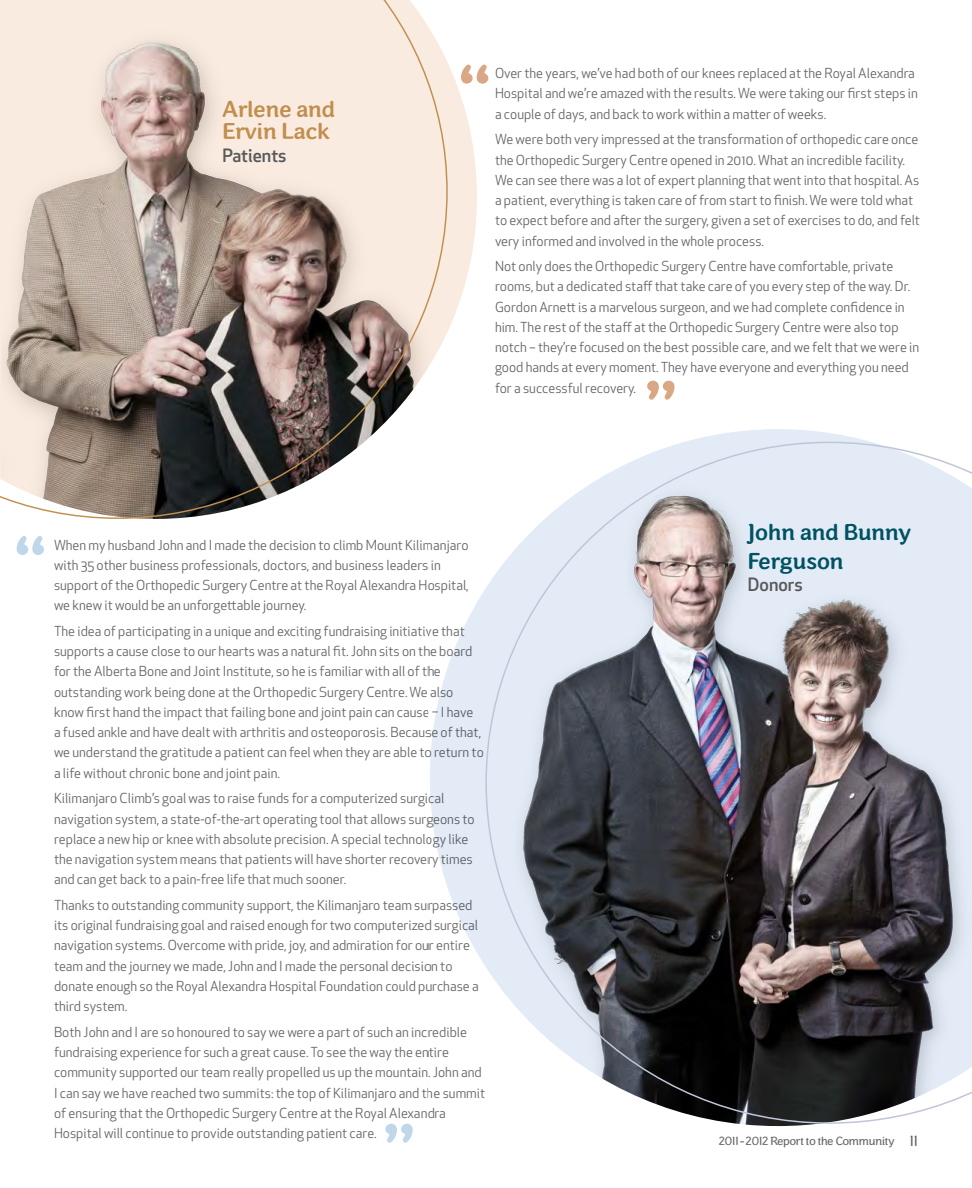
<style>
.page{position:relative;width:972px;height:1188px;background:#fff}
.page>*{position:absolute;margin:0;border:0;box-sizing:border-box;transform-origin:0 0}
.t1{font:86.25px "Oz";color:#daa784}
.t2{font:86.25px "Oz";color:#bfd7ea}
.t3{font:86.25px "Oz";color:#c0d7ea}
.t4{font:500 23.25px/28.3px "Oz";color:#005262}
.t5{font:500 23.25px/22.4px "Oz";color:#c18e4e}
.t6{font:500 18px "Apex New";color:#58595b}
.t7{font:13.5px/20.2px "Apex New";color:#636466}
.t8{font:12px "Oz";letter-spacing:-.005em;color:#636466}
.s1{font-size:15px}
</style>
<div class="page">
<img style="left:448px;top:64px;width:29px;height:266px">
<svg style="left:0;top:0;width:448px;height:519px;background:#c0b2a9"></svg>
<svg style="left:430px;top:429px;width:440px;height:37px"></svg>
<img style="left:430px;top:466px;width:385px;height:660px">
<svg style="left:485px;top:442px;width:487px;height:682px;background:#909097"></svg>
<h2 class="t5" style="left:222px;top:97px;width:114px">Arlene and<br>Ervin Lack</h2>
<h3 class="t6" style="left:222px;top:143px;width:66px">Patients</h3>
<h1 class="t1" style="left:455px;top:45px;width:40px">“</h1>
<p class="t7" style="left:495px;top:63px;width:424px">Over the years, we’ve had both of our knees replaced at the Royal Alexandra<br>Hospital and we’re amazed with the results. We were taking our first steps in a couple of days, and back to work within a matter of weeks.</p>
<p class="t7" style="left:495px;top:129px;width:427px">We were both very impressed at the transformation of orthopedic care once the Orthopedic Surgery Centre opened in 2010. What an incredible facility.<br>We can see there was a lot of expert planning that went into that hospital. As a patient, everything is taken care of from start to finish. We were told what to expect before and after the surgery, given a set of exercises to do, and felt very informed and involved in the whole process.</p>
<p class="t7" style="left:495px;top:256px;width:426px">Not only does the Orthopedic Surgery Centre have comfortable, private rooms, but a dedicated staff that take care of you every step of the way. Dr.<br>Gordon Arnett is a marvelous surgeon, and we had complete confidence in him. The rest of the staff at the Orthopedic Surgery Centre were also top notch – they’re focused on the best possible care, and we felt that we were in good hands at every moment. They have everyone and everything you need for a successful recovery.</p>
<h1 class="t1" style="left:642px;top:361px;width:40px">”</h1>
<h1 class="t2" style="left:11px;top:516px;width:40px">“</h1>
<h2 class="t4" style="left:748px;top:518px;width:165px">John and Bunny<br>Ferguson</h2>
<h3 class="t6" style="left:748px;top:572px;width:57px">Donors</h3>
<p class="t7" style="left:54px;top:535px;width:416px">When my husband John and I made the decision to climb Mount Kilimanjaro with 35 other business professionals, doctors, and business leaders in support of the Orthopedic Surgery Centre at the Royal Alexandra Hospital, we knew it would be an unforgettable journey.</p>
<p class="t7" style="left:54px;top:621px;width:431px">The idea of participating in a unique and exciting fundraising initiative that supports a cause close to our hearts was a natural fit. John sits on the board for the Alberta Bone and Joint Institute, so he is familiar with all of the outstanding work being done at the Orthopedic Surgery Centre. We also know first hand the impact that failing bone and joint pain can cause – I have<br>a fused ankle and have dealt with arthritis and osteoporosis. Because of that, we understand the gratitude a patient can feel when they are able to return to a life without chronic bone and joint pain.</p>
<p class="t7" style="left:54px;top:788px;width:422px">Kilimanjaro Climb’s goal was to raise funds for a computerized surgical navigation system, a state-of-the-art operating tool that allows surgeons to replace a new hip or knee with absolute precision. A special technology like the navigation system means that patients will have shorter recovery times and can get back to a pain-free life that much sooner.</p>
<p class="t7" style="left:54px;top:895px;width:426px">Thanks to outstanding community support, the Kilimanjaro team surpassed its original fundraising goal and raised enough for two computerized surgical navigation systems. Overcome with pride, joy, and admiration for our entire team and the journey we made, John and I made the personal decision to donate enough so the Royal Alexandra Hospital Foundation could purchase a third system.</p>
<p class="t7" style="left:54px;top:1022px;width:433px">Both John and I are so honoured to say we were a part of such an incredible fundraising experience for such a great cause. To see the way the entire community supported our team really propelled us up the mountain. John and I can say we have reached two summits: the top of Kilimanjaro and the summit of ensuring that the Orthopedic Surgery Centre at the Royal Alexandra Hospital will continue to provide outstanding patient care.</p>
<h1 class="t3" style="left:380px;top:1104px;width:40px">”</h1>
<p class="t8" style="left:719px;top:1134px;width:200px">2011-2012 Report to the Community <span class="s1">11</span></p>
</div>
